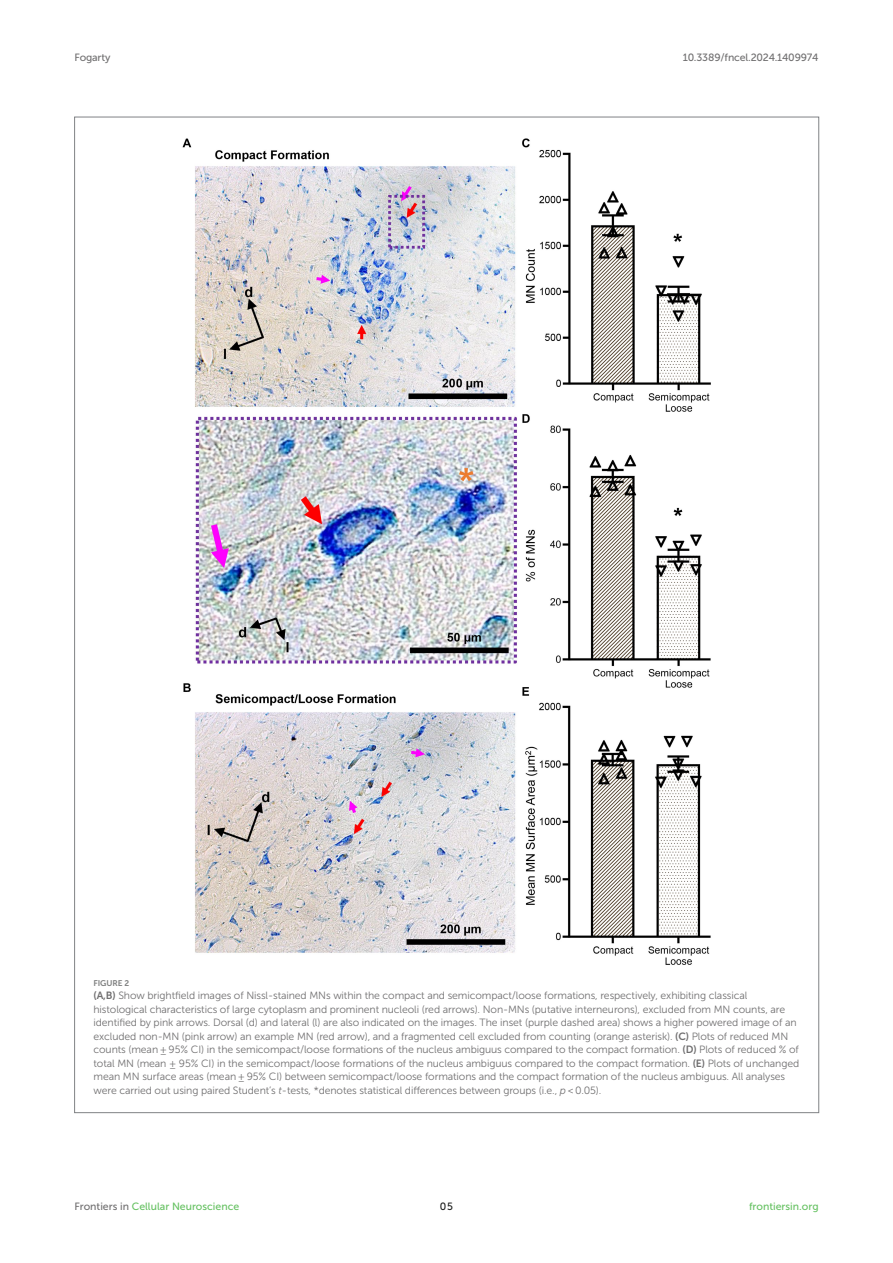
<style>
.page{position:relative;width:893px;height:1263px;background:#fff}
.page>*{position:absolute;margin:0;border:0;box-sizing:border-box;transform-origin:0 0}
.FIG_LEG{font:10.5px/13.5px "Museo Sans 300";letter-spacing:-.01em;color:#706f70}
.t1{font:10.5px "Museo Sans 500";color:#65c161}
.t2{font:10.5px "Museo Sans 500";letter-spacing:-.015em;color:#706f70}
.t3{font:10.5px "Museo Sans 500";color:#1b1c1b}
.FIG_HD{font:8.25px "Museo Sans 700";letter-spacing:-.01em;color:#7e7f7f}
.s1{font-family:"Museo Sans 700"}
.s2{font-style:italic}
.s3{color:#706f70}
</style>
<div class="page">
<img style="left:182px;top:138px;width:529px;height:827px">
<p class="t2" style="left:74px;top:51px;width:38px">Fogarty</p>
<p class="t2" style="left:683px;top:51px;width:137px">10.3389/fncel.2024.1409974</p>
<p class="FIG_HD" style="left:94px;top:978px;width:37px">FIGURE 2</p>
<p class="FIG_LEG" style="left:94px;top:989px;width:707px"><span class="s1">(A,B)</span> Show brightfield images of Nissl-stained MNs within the compact and semicompact/loose formations, respectively, exhibiting classical histological characteristics of large cytoplasm and prominent nucleoli (red arrows). Non-MNs (putative interneurons), excluded from MN counts, are identified by pink arrows. Dorsal (d) and lateral (l) are also indicated on the images. The inset (purple dashed area) shows a higher powered image of an excluded non-MN (pink arrow) an example MN (red arrow), and a fragmented cell excluded from counting (orange asterisk). <span class="s1">(C)</span> Plots of reduced MN counts (mean ± 95% CI) in the semicompact/loose formations of the nucleus ambiguus compared to the compact formation. <span class="s1">(D)</span> Plots of reduced % of total MN (mean ± 95% CI) in the semicompact/loose formations of the nucleus ambiguus compared to the compact formation. <span class="s1">(E)</span> Plots of unchanged mean MN surface areas (mean ± 95% CI) between semicompact/loose formations and the compact formation of the nucleus ambiguus. All analyses were carried out using paired Student’s <span class="s2">t</span>-tests, *denotes statistical differences between groups (i.e., <span class="s2">p</span> &lt; 0.05).</p>
<p class="t1" style="left:74px;top:1200px;width:166px"><span class="s3">Frontiers in</span> Cellular Neuroscience</p>
<p class="t3" style="left:440px;top:1200px;width:14px">05</p>
<p class="t1" style="left:749px;top:1200px;width:71px">frontiersin.org</p>
</div>
